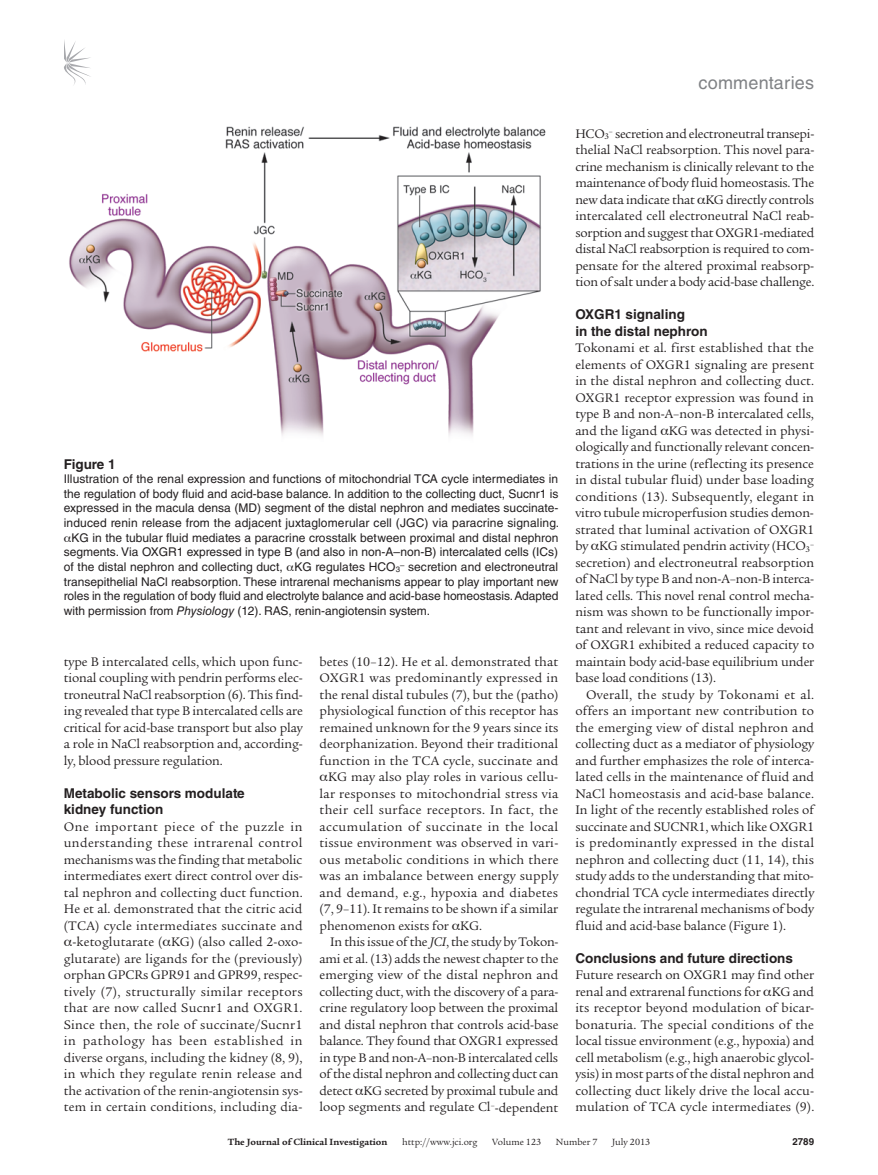
<style>
.page{position:relative;width:878px;height:1175px;background:#fff}
.page>*{position:absolute;margin:0;border:0;box-sizing:border-box;transform-origin:0 0}
.t1{font:18px "Helvetica LT Std";letter-spacing:.01em;color:#808285}
.t2{font:13.5px/16.5px "Legacy Serif Std";color:#231f20;text-align:justify}
.t3{font:700 13.5px/16.5px "Helvetica LT Std";color:#231f20}
.t4{font:13.5px "Legacy Serif Std";letter-spacing:.03em;color:#231f20}
.t5{font:13.5px "Legacy Serif Std";letter-spacing:-.02em;color:#231f20}
.t6{font:13.5px "Legacy Serif Std";letter-spacing:.025em;color:#231f20}
.t7{font:12px "Helvetica LT Std";color:#231f20}
.t8{font:9.75px "Legacy Serif Std";color:#231f20}
.t9{font:700 9.75px "Legacy Serif Std";color:#231f20}
.t10{font:700 9.75px "Helvetica LT Std";color:#231f20}
.t11{font:8.7px "Legacy Serif Std";color:#231f20}
.s1{font-style:italic}
</style>
<div class="page">
<svg style="left:64px;top:40px;width:27px;height:45px"></svg>
<img style="left:69px;top:126px;width:477px;height:310px">
<p class="t3" style="left:64px;top:455px;width:53px">Figure 1</p>
<p class="t7" style="left:64px;top:472px;width:496px">Illustration of the renal expression and functions of mitochondrial TCA cycle intermediates in</p>
<p class="t7" style="left:64px;top:486px;width:496px">the regulation of body fluid and acid-base balance. In addition to the collecting duct, Sucnr1 is</p>
<p class="t7" style="left:64px;top:501px;width:496px">expressed in the macula densa (MD) segment of the distal nephron and mediates succinate-</p>
<p class="t7" style="left:64px;top:516px;width:497px">induced renin release from the adjacent juxtaglomerular cell (JGC) via paracrine signaling.</p>
<p class="t7" style="left:71px;top:530px;width:488px">KG in the tubular fluid mediates a paracrine crosstalk between proximal and distal nephron</p>
<p class="t7" style="left:64px;top:545px;width:496px">segments. Via OXGR1 expressed in type B (and also in non-A–non-B) intercalated cells (ICs)</p>
<p class="t7" style="left:64px;top:560px;width:496px">of the distal nephron and collecting duct, KG regulates HCO<sub>3</sub><sup>–</sup> secretion and electroneutral</p>
<p class="t7" style="left:64px;top:574px;width:496px">transepithelial NaCl reabsorption. These intrarenal mechanisms appear to play important new</p>
<p class="t7" style="left:64px;top:589px;width:496px">roles in the regulation of body fluid and electrolyte balance and acid-base homeostasis. Adapted</p>
<p class="t7" style="left:64px;top:603px;width:368px">with permission from <span class="s1">Physiology</span> (12). RAS, renin-angiotensin system.</p>
<p class="t2" style="left:64px;top:653px;width:240px">type B intercalated cells, which upon func&shy;tional coupling with pendrin performs elec&shy;troneutral NaCl reabsorption (6). This find&shy;ing revealed that type B intercalated cells are critical for acid-base transport but also play a role in NaCl reabsorption and, according&shy;ly, blood pressure regulation.</p>
<p class="t3" style="left:64px;top:784px;width:182px">Metabolic sensors modulate kidney function</p>
<p class="t2" style="left:64px;top:818px;width:240px;text-align:right">One important piece of the puzzle in understanding these intrarenal control mechanisms was the finding that metabolic intermediates exert direct control over dis&shy;tal nephron and collecting duct function.<br>He et al. demonstrated that the citric acid (TCA) cycle intermediates succinate and -ketoglutarate ( KG) (also called 2-oxo&shy;glutarate) are ligands for the (previously) orphan GPCRs GPR91 and GPR99, respec&shy;tively (7), structurally similar receptors that are now called Sucnr1 and OXGR1.<br>Since then, the role of succinate/Sucnr1 in pathology has been established in diverse organs, including the kidney (8, 9), in which they regulate renin release and the activation of the renin-angiotensin sys&shy;tem in certain conditions, including dia-</p>
<p class="t2" style="left:319px;top:653px;width:240px">betes (10–12). He et al. demonstrated that</p>
<p class="t2" style="left:319px;top:670px;width:240px">OXGR1 was predominantly expressed in</p>
<p class="t2" style="left:319px;top:686px;width:240px">the renal distal tubules (7), but the (patho)</p>
<p class="t2" style="left:319px;top:703px;width:240px">physiological function of this receptor has</p>
<p class="t2" style="left:319px;top:719px;width:240px">remained unknown for the 9 years since its</p>
<p class="t2" style="left:319px;top:736px;width:240px">deorphanization. Beyond their traditional</p>
<p class="t2" style="left:319px;top:752px;width:240px">function in the TCA cycle, succinate and</p>
<p class="t2" style="left:328px;top:769px;width:231px">KG may also play roles in various cellu-</p>
<p class="t2" style="left:319px;top:785px;width:240px">lar responses to mitochondrial stress via</p>
<p class="t4" style="left:319px;top:802px;width:240px">their cell surface receptors. In fact, the</p>
<p class="t4" style="left:319px;top:819px;width:240px">accumulation of succinate in the local</p>
<p class="t2" style="left:319px;top:835px;width:240px">tissue environment was observed in vari-</p>
<p class="t2" style="left:319px;top:851px;width:240px">ous metabolic conditions in which there</p>
<p class="t2" style="left:319px;top:868px;width:240px">was an imbalance between energy supply</p>
<p class="t6" style="left:319px;top:885px;width:240px">and demand, e.g., hypoxia and diabetes</p>
<p class="t2" style="left:319px;top:901px;width:240px">(7, 9–11). It remains to be shown if a similar</p>
<p class="t2" style="left:319px;top:917px;width:164px">phenomenon exists for KG.</p>
<p class="t2" style="left:330px;top:934px;width:230px">In this issue of the <span class="s1">JCI</span>, the study by Tokon-</p>
<p class="t2" style="left:319px;top:950px;width:240px">ami et al. (13) adds the newest chapter to the</p>
<p class="t2" style="left:319px;top:967px;width:240px">emerging view of the distal nephron and</p>
<p class="t2" style="left:319px;top:983px;width:240px">collecting duct, with the discovery of a para-</p>
<p class="t2" style="left:319px;top:1000px;width:240px">crine regulatory loop between the proximal</p>
<p class="t2" style="left:319px;top:1016px;width:240px">and distal nephron that controls acid-base</p>
<p class="t2" style="left:319px;top:1033px;width:240px">balance. They found that OXGR1 expressed</p>
<p class="t2" style="left:319px;top:1049px;width:240px">in type B and non-A–non-B intercalated cells</p>
<p class="t5" style="left:319px;top:1066px;width:240px">of the distal nephron and collecting duct can</p>
<p class="t2" style="left:319px;top:1082px;width:240px">detect KG secreted by proximal tubule and</p>
<p class="t2" style="left:319px;top:1099px;width:240px">loop segments and regulate Cl<sup>–</sup>-dependent</p>
<h1 class="t1" style="left:698px;top:73px;width:117px">commentaries</h1>
<p class="t2" style="left:575px;top:125px;width:240px">HCO<sub>3</sub><sup>–</sup> secretion and electroneutral transepi&shy;thelial NaCl reabsorption. This novel para&shy;crine mechanism is clinically relevant to the maintenance of body fluid homeostasis. The new data indicate that KG directly controls intercalated cell electroneutral NaCl reab&shy;sorption and suggest that OXGR1-mediated distal NaCl reabsorption is required to com&shy;pensate for the altered proximal reabsorp&shy;tion of salt under a body acid-base challenge.</p>
<p class="t3" style="left:575px;top:306px;width:134px">OXGR1 signaling<br>in the distal nephron</p>
<p class="t2" style="left:575px;top:340px;width:240px">Tokonami et al. first established that the elements of OXGR1 signaling are present in the distal nephron and collecting duct.<br>OXGR1 receptor expression was found in type B and non-A–non-B intercalated cells, and the ligand KG was detected in physi&shy;ologically and functionally relevant concen&shy;trations in the urine (reflecting its presence in distal tubular fluid) under base loading conditions (13). Subsequently, elegant in vitro tubule microperfusion studies demon&shy;strated that luminal activation of OXGR1 by KG stimulated pendrin activity (HCO<sub>3</sub></p>
<p class="t11" style="left:810px;top:539px;width:6px">–</p>
<p class="t2" style="left:575px;top:554px;width:240px">secretion) and electroneutral reabsorption of NaCl by type B and non-A–non-B interca&shy;lated cells. This novel renal control mecha&shy;nism was shown to be functionally impor&shy;tant and relevant in vivo, since mice devoid of OXGR1 exhibited a reduced capacity to maintain body acid-base equilibrium under base load conditions (13).</p>
<p class="t2" style="left:575px;top:686px;width:240px;text-indent:11px">Overall, the study by Tokonami et al. offers an important new contribution to the emerging view of distal nephron and collecting duct as a mediator of physiology and further emphasizes the role of interca&shy;lated cells in the maintenance of fluid and NaCl homeostasis and acid-base balance.<br>In light of the recently established roles of succinate and SUCNR1, which like OXGR1 is predominantly expressed in the distal nephron and collecting duct (11, 14), this study adds to the understanding that mito&shy;chondrial TCA cycle intermediates directly regulate the intrarenal mechanisms of body fluid and acid-base balance (Figure 1).</p>
<p class="t3" style="left:575px;top:949px;width:219px">Conclusions and future directions</p>
<p class="t2" style="left:575px;top:967px;width:240px">Future research on OXGR1 may find other renal and extrarenal functions for KG and its receptor beyond modulation of bicar&shy;bonaturia. The special conditions of the local tissue environment (e.g., hypoxia) and cell metabolism (e.g., high anaerobic glycol&shy;ysis) in most parts of the distal nephron and collecting duct likely drive the local accu&shy;mulation of TCA cycle intermediates (9).</p>
<p class="t9" style="left:228px;top:1135px;width:161px">The Journal of Clinical Investigation</p>
<p class="t8" style="left:402px;top:1136px;width:77px">http://www.jci.org</p>
<p class="t8" style="left:492px;top:1136px;width:50px">Volume 123</p>
<p class="t8" style="left:556px;top:1136px;width:43px">Number 7</p>
<p class="t8" style="left:612px;top:1136px;width:40px">July 2013</p>
<p class="t10" style="left:792px;top:1135px;width:23px">2789</p>
</div>
